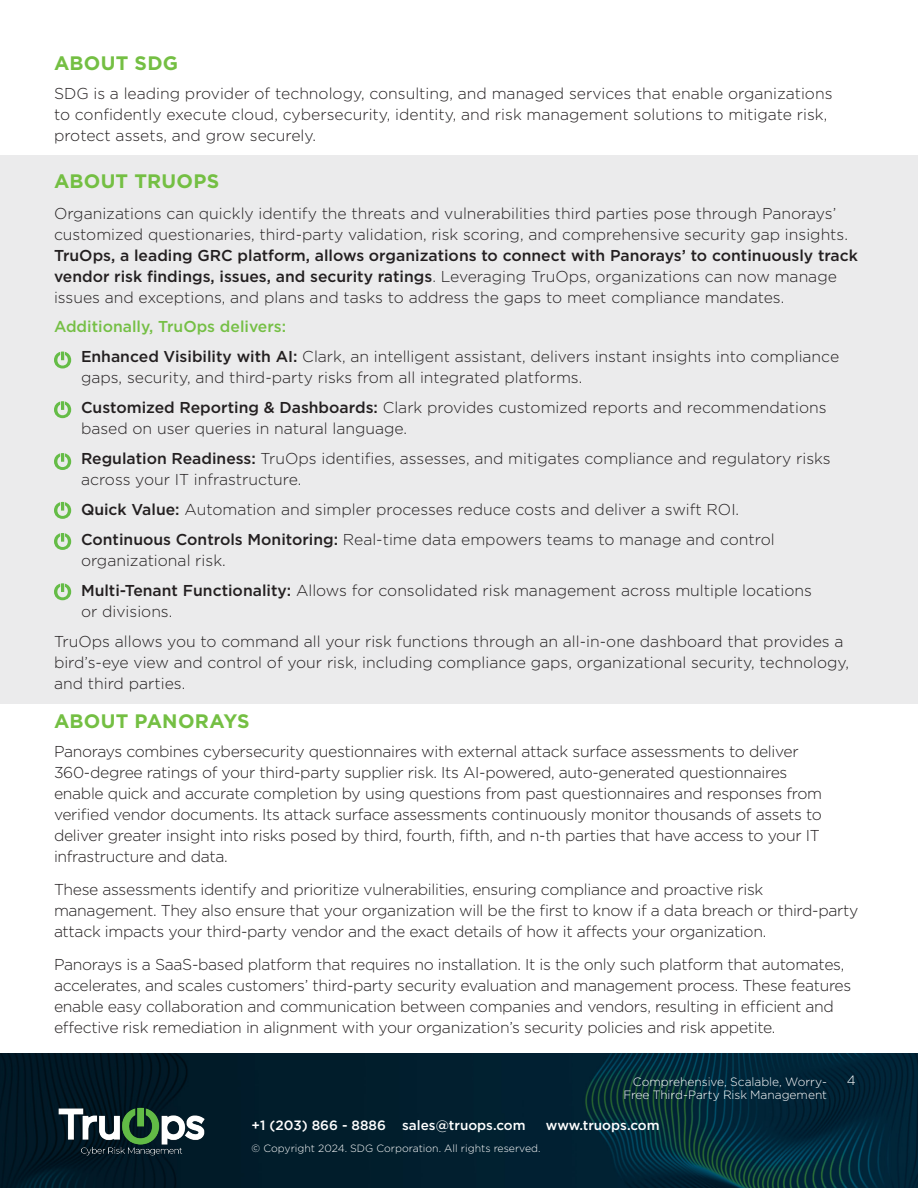
<style>
.page{position:relative;width:918px;height:1188px;background:#fff}
.page>*{position:absolute;margin:0;border:0;box-sizing:border-box;transform-origin:0 0}
.Body1{font:700 19.5px "Gotham";letter-spacing:.01em;color:#74bf43}
.t1{font:300 15.75px/21px "Gotham";color:#231f20}
.t2{font:300 15.75px/21px "Gotham";letter-spacing:-.02em;color:#231f20}
.t3{font:500 15.75px "Gotham";color:#75bf45}
.Body1-2{font:500 13.5px "Gotham";color:#fff}
.Body1-3{font:300 13.5px "Gotham";color:#fff}
.Body1-4{font:300 12px "Gotham";letter-spacing:-.005em;color:#fff}
.Body1-5{font:300 10.5px "Gotham";color:#fff}
.s1{font-weight:500}
</style>
<div class="page">
<div style="left:0;top:156px;width:918px;height:548px;background:#ebebec"></div>
<img style="left:0;top:1053px;width:918px;height:135px">
<img style="left:54px;top:1106px;width:154px;height:52px">
<svg style="left:54px;top:352px;width:17px;height:16px"></svg>
<svg style="left:54px;top:401px;width:17px;height:17px"></svg>
<svg style="left:54px;top:453px;width:17px;height:17px"></svg>
<svg style="left:54px;top:502px;width:17px;height:17px"></svg>
<svg style="left:54px;top:533px;width:17px;height:17px"></svg>
<svg style="left:54px;top:583px;width:17px;height:17px"></svg>
<p class="Body1" style="left:54px;top:50px;width:126px">ABOUT SDG</p>
<p class="t1" style="left:54px;top:83px;width:780px">SDG is a leading provider of technology, consulting, and managed services that enable organizations to confidently execute cloud, cybersecurity, identity, and risk management solutions to mitigate risk, protect assets, and grow securely.</p>
<p class="Body1" style="left:54px;top:168px;width:167px">ABOUT TRUOPS</p>
<p class="t1" style="left:54px;top:203px;width:806px">Organizations can quickly identify the threats and vulnerabilities third parties pose through Panorays’ customized questionaries, third-party validation, risk scoring, and comprehensive security gap insights.<br><span class="s1">TruOps, a leading GRC platform, allows organizations to connect with Panorays’ to continuously track vendor risk findings, issues, and security ratings</span>. Leveraging TruOps, organizations can now manage issues and exceptions, and plans and tasks to address the gaps to meet compliance mandates.</p>
<p class="t3" style="left:54px;top:316px;width:234px">Additionally, TruOps delivers:</p>
<p class="t1" style="left:81px;top:345px;width:760px"><span class="s1">Enhanced Visibility with AI:</span> Clark, an intelligent assistant, delivers instant insights into compliance gaps, security, and third-party risks from all integrated platforms.</p>
<p class="t1" style="left:81px;top:396px;width:747px"><span class="s1">Customized Reporting &amp; Dashboards:</span> Clark provides customized reports and recommendations based on user queries in natural language.</p>
<p class="t1" style="left:81px;top:447px;width:751px"><span class="s1">Regulation Readiness:</span> TruOps identifies, assesses, and mitigates compliance and regulatory risks across your IT infrastructure.</p>
<p class="t1" style="left:81px;top:498px;width:660px"><span class="s1">Quick Value:</span> Automation and simpler processes reduce costs and deliver a swift ROI.</p>
<p class="t1" style="left:81px;top:528px;width:695px"><span class="s1">Continuous Controls Monitoring:</span> Real-time data empowers teams to manage and control organizational risk.</p>
<p class="t1" style="left:81px;top:579px;width:733px"><span class="s1">Multi-Tenant Functionality:</span> Allows for consolidated risk management across multiple locations or divisions.</p>
<p class="t1" style="left:54px;top:630px;width:797px">TruOps allows you to command all your risk functions through an all-in-one dashboard that provides a bird’s-eye view and control of your risk, including compliance gaps, organizational security, technology, and third parties.</p>
<p class="Body1" style="left:54px;top:709px;width:197px">ABOUT PANORAYS</p>
<p class="t2" style="left:54px;top:740px;width:770px">Panorays combines cybersecurity questionnaires with external attack surface assessments to deliver 360-degree ratings of your third-party supplier risk. Its AI-powered, auto-generated questionnaires enable quick and accurate completion by using questions from past questionnaires and responses from verified vendor documents. Its attack surface assessments continuously monitor thousands of assets to deliver greater insight into risks posed by third, fourth, fifth, and n-th parties that have access to your IT infrastructure and data.</p>
<p class="t2" style="left:54px;top:878px;width:806px">These assessments identify and prioritize vulnerabilities, ensuring compliance and proactive risk management. They also ensure that your organization will be the first to know if a data breach or third-party attack impacts your third-party vendor and the exact details of how it affects your organization.</p>
<p class="t2" style="left:54px;top:953px;width:799px">Panorays is a SaaS-based platform that requires no installation. It is the only such platform that automates, accelerates, and scales customers’ third-party security evaluation and management process. These features enable easy collaboration and communication between companies and vendors, resulting in efficient and effective risk remediation in alignment with your organization’s security policies and risk appetite.</p>
<p class="Body1-4" style="left:633px;top:1074px;width:196px">Comprehensive, Scalable, Worry-</p>
<p class="Body1-3" style="left:847px;top:1072px;width:10px">4</p>
<p class="Body1-4" style="left:624px;top:1087px;width:205px">Free Third-Party Risk Management</p>
<p class="Body1-2" style="left:252px;top:1116px;width:275px">+1 (203) 866 - 8886 sales@truops.com</p>
<p class="Body1-2" style="left:546px;top:1116px;width:115px">www.truops.com</p>
<p class="Body1-5" style="left:252px;top:1141px;width:290px">© Copyright 2024. SDG Corporation. All rights reserved.</p>
</div>
